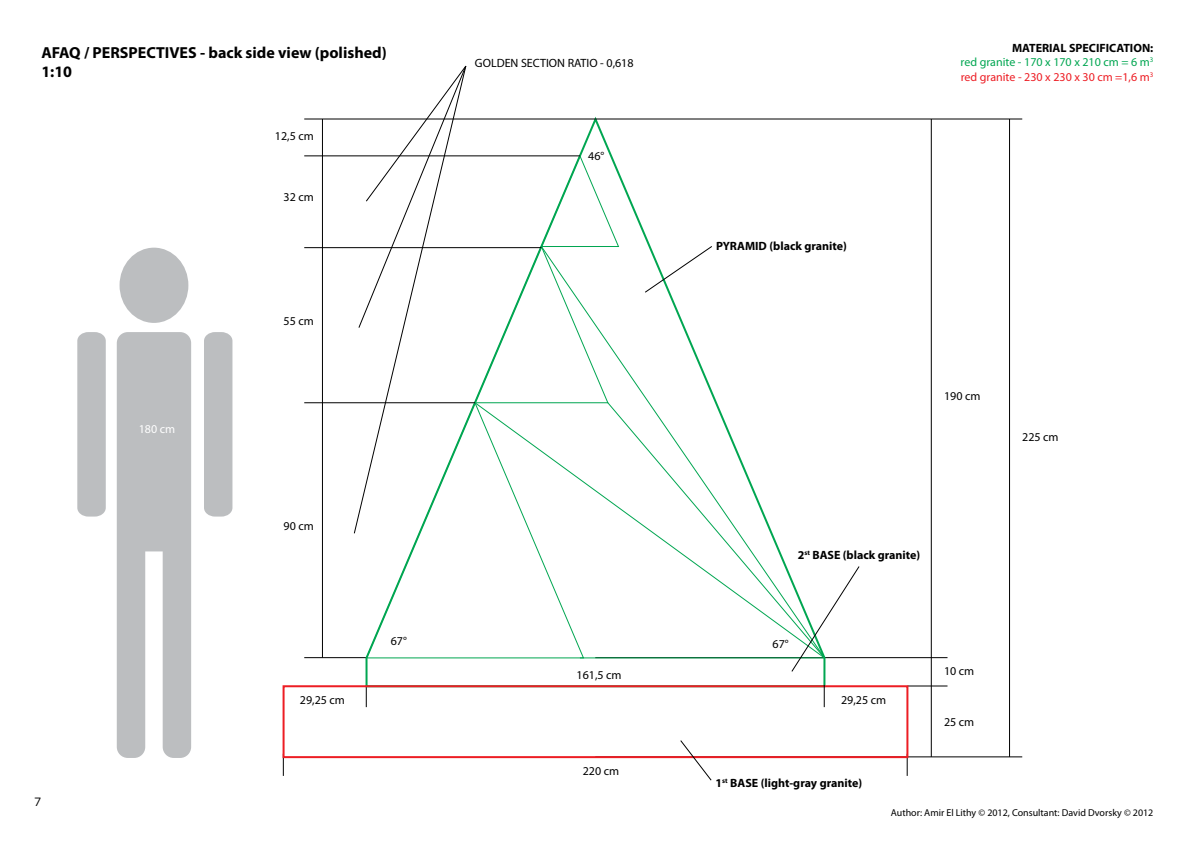
<style>
.page{position:relative;width:1191px;height:842px;background:#fff}
.page>*{position:absolute;margin:0;border:0;box-sizing:border-box;transform-origin:0 0}
.t1{font:700 16px/19.2px "Myriad Pro";color:#000}
.t2{font:12px "Myriad Pro";color:#000}
.t3{font:12px/14.4px "Myriad Pro";color:#ed1d24;text-align:justify}
.t4{font:700 12px "Myriad Pro";color:#000}
.t5{font:12px "Myriad Pro";color:#fff}
.t6{font:12px "Gotham";color:#000}
.t7{font:10px "Myriad Pro";color:#000}
.s1{font-weight:700;color:#000}
.s2{color:#00a651}
</style>
<div class="page">
<hr style="left:907px;top:686px;width:40px;height:1px;background:#000">
<hr style="left:595px;top:657px;width:352px;height:1px;background:#000">
<svg style="left:283px;top:758px;width:1px;height:18px"></svg>
<svg style="left:907px;top:758px;width:1px;height:18px"></svg>
<hr style="left:304px;top:657px;width:62px;height:1px;background:#000">
<hr style="left:595px;top:757px;width:427px;height:1px;background:#000">
<hr style="left:322px;top:119px;width:1px;height:539px;background:#000">
<svg style="left:366px;top:688px;width:1px;height:19px"></svg>
<div style="left:120px;top:248px;width:68px;height:75px;background:#bcbec0;border-radius:50%"></div>
<svg style="left:117px;top:332px;width:74px;height:426px;background:#c3c5c7"></svg>
<div style="left:204px;top:332px;width:28px;height:185px;background:#bcbec0"></div>
<svg style="left:77px;top:332px;width:29px;height:185px;background:#bec0c2"></svg>
<svg style="left:364px;top:117px;width:463px;height:568px"></svg>
<div style="left:282px;top:685px;width:626px;height:73px;border:2px solid #ed1d24"></div>
<svg style="left:474px;top:155px;width:145px;height:247px"></svg>
<svg style="left:366px;top:402px;width:108px;height:256px"></svg>
<hr style="left:580px;top:658px;width:244px;height:1px;background:#00a651">
<svg style="left:474px;top:402px;width:67px;height:256px"></svg>
<svg style="left:541px;top:246px;width:284px;height:412px"></svg>
<svg style="left:607px;top:402px;width:218px;height:257px"></svg>
<hr style="left:304px;top:403px;width:171px;height:1px;background:#000">
<hr style="left:304px;top:247px;width:237px;height:1px;background:#000">
<hr style="left:304px;top:156px;width:276px;height:1px;background:#000">
<hr style="left:1009px;top:119px;width:1px;height:638px;background:#000">
<hr style="left:931px;top:119px;width:1px;height:638px;background:#000">
<svg style="left:824px;top:685px;width:1px;height:22px"></svg>
<hr style="left:595px;top:119px;width:427px;height:1px;background:#000">
<hr style="left:304px;top:119px;width:291px;height:1px;background:#000">
<svg style="left:354px;top:66px;width:112px;height:468px"></svg>
<svg style="left:680px;top:740px;width:31px;height:40px"></svg>
<svg style="left:791px;top:566px;width:68px;height:106px"></svg>
<svg style="left:645px;top:246px;width:67px;height:47px"></svg>
<h1 class="t1" style="left:41px;top:42px;width:347px">AFAQ / PERSPECTIVES - back side view (polished)<br>1:10</h1>
<p class="t2" style="left:275px;top:128px;width:40px">12,5 cm</p>
<p class="t2" style="left:283px;top:190px;width:32px">32 cm</p>
<p class="t5" style="left:139px;top:421px;width:38px">180 cm</p>
<p class="t2" style="left:283px;top:313px;width:32px">55 cm</p>
<p class="t2" style="left:475px;top:56px;width:160px">GOLDEN SECTION RATIO - 0,618</p>
<p class="t2" style="left:588px;top:148px;width:18px">46°</p>
<p class="t4" style="left:716px;top:238px;width:132px">PYRAMID (black granite)</p>
<p class="t3" style="left:960px;top:40px;width:194px;text-indent:51px"><span class="s1">MATERIAL SPECIFICATION: </span><span class="s2">red granite - 170 x 170 x 210 cm = 6 m</span><sup>3 </sup>red granite - 230 x 230 x 30 cm =1,6 m<sup>3</sup></p>
<p class="t2" style="left:944px;top:388px;width:38px">190 cm</p>
<p class="t2" style="left:1022px;top:430px;width:38px">225 cm</p>
<p class="t6" style="left:34px;top:794px;width:9px">7</p>
<p class="t2" style="left:283px;top:519px;width:32px">90 cm</p>
<p class="t4" style="left:797px;top:547px;width:124px">2<sup>st</sup> BASE (black granite)</p>
<p class="t2" style="left:391px;top:634px;width:18px">67°</p>
<p class="t2" style="left:772px;top:637px;width:18px">67°</p>
<p class="t2" style="left:576px;top:668px;width:47px">161,5 cm</p>
<p class="t2" style="left:300px;top:693px;width:47px">29,25 cm</p>
<p class="t2" style="left:841px;top:693px;width:47px">29,25 cm</p>
<p class="t2" style="left:583px;top:763px;width:38px">220 cm</p>
<p class="t4" style="left:715px;top:775px;width:148px">1<sup>st</sup> BASE (light-gray granite)</p>
<p class="t2" style="left:944px;top:663px;width:32px">10 cm</p>
<p class="t2" style="left:944px;top:715px;width:32px">25 cm</p>
<p class="t7" style="left:891px;top:806px;width:264px">Author: Amir El Lithy © 2012, Consultant: David Dvorsky © 2012</p>
</div>
